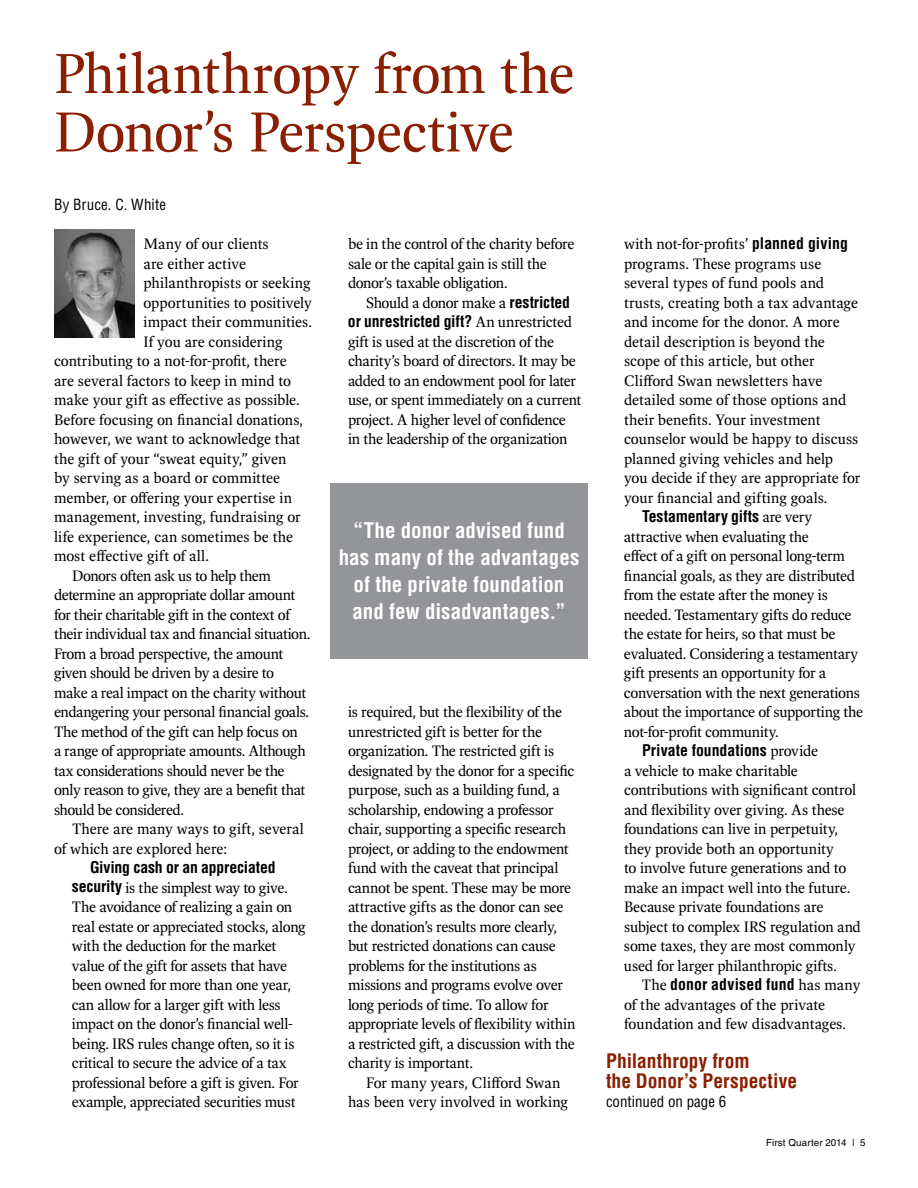
<style>
.page{position:relative;width:918px;height:1188px;background:#fff}
.page>*{position:absolute;margin:0;border:0;box-sizing:border-box;transform-origin:0 0}
.t1{font:61.5px/58.5px "Spinoza OT";letter-spacing:-.02em;color:#8a1f03}
.t2{font:700 condensed 21px/27px "Helvetica LT Std";color:#fff;text-align:center}
.t3{font:700 condensed 19.5px/19.5px "Helvetica LT Std";letter-spacing:.005em;color:#8a1f03}
.t4{font:16.5px/19.5px "Spinoza OT";letter-spacing:-.015em;color:#000}
.t5{font:16.5px "Spinoza OT";letter-spacing:-.035em;color:#000}
.t6{font:16.5px "Spinoza OT";letter-spacing:.01em;color:#000}
.t7{font:700 condensed 15.75px "Helvetica LT Std";letter-spacing:-.005em;color:#000}
.t8{font:condensed 15px "Helvetica LT Std";color:#000}
.t9{font:9.75px "Helvetica LT Std";letter-spacing:.015em;color:#000}
.s1{font-family:"Helvetica LT Std";font-weight:700;font-stretch:condensed;font-size:15.75px}
.s2{font-family:"Spinoza OT";font-weight:400;font-stretch:normal;font-size:16.5px}
</style>
<div class="page">
<img style="left:54px;top:230px;width:81px;height:108px">
<div style="left:330px;top:483px;width:258px;height:175px;background:#939598"></div>
<h1 class="t1" style="left:54px;top:45px;width:522px">Philanthropy from the<br>Donor’s Perspective</h1>
<p class="t8" style="left:54px;top:195px;width:114px">By Bruce. C. White</p>
<p class="t4" style="left:144px;top:234px;width:127px">Many of our clients</p>
<p class="t4" style="left:144px;top:254px;width:104px">are either active</p>
<p class="t4" style="left:144px;top:273px;width:169px">philanthropists or seeking</p>
<p class="t4" style="left:144px;top:293px;width:170px">opportunities to positively</p>
<p class="t4" style="left:144px;top:312px;width:170px">impact their communities.</p>
<p class="t4" style="left:144px;top:332px;width:141px">If you are considering</p>
<p class="t4" style="left:54px;top:351px;width:234px">contributing to a not-for-profit, there</p>
<p class="t4" style="left:54px;top:371px;width:239px">are several factors to keep in mind to</p>
<p class="t4" style="left:54px;top:390px;width:247px">make your gift as effective as possible.</p>
<p class="t4" style="left:54px;top:410px;width:251px">Before focusing on financial donations,</p>
<p class="t4" style="left:54px;top:429px;width:248px">however, we want to acknowledge that</p>
<p class="t4" style="left:54px;top:449px;width:234px">the gift of your “sweat equity,” given</p>
<p class="t4" style="left:54px;top:468px;width:228px">by serving as a board or committee</p>
<p class="t4" style="left:54px;top:488px;width:240px">member, or offering your expertise in</p>
<p class="t4" style="left:54px;top:507px;width:248px">management, investing, fundraising or</p>
<p class="t4" style="left:54px;top:527px;width:241px">life experience, can sometimes be the</p>
<p class="t6" style="left:54px;top:547px;width:157px">most effective gift of all.</p>
<p class="t5" style="left:72px;top:566px;width:201px">Donors often ask us to help them</p>
<p class="t5" style="left:54px;top:586px;width:243px">determine an appropriate dollar amount</p>
<p class="t4" style="left:54px;top:605px;width:237px">for their charitable gift in the context of</p>
<p class="t4" style="left:54px;top:624px;width:258px">their individual tax and financial situation.</p>
<p class="t4" style="left:54px;top:644px;width:231px">From a broad perspective, the amount</p>
<p class="t4" style="left:54px;top:663px;width:222px">given should be driven by a desire to</p>
<p class="t4" style="left:54px;top:683px;width:254px">make a real impact on the charity without</p>
<p class="t4" style="left:54px;top:702px;width:257px">endangering your personal financial goals.</p>
<p class="t4" style="left:54px;top:722px;width:245px">The method of the gift can help focus on</p>
<p class="t4" style="left:54px;top:741px;width:253px">a range of appropriate amounts. Although</p>
<p class="t5" style="left:54px;top:761px;width:232px">tax considerations should never be the</p>
<p class="t4" style="left:54px;top:780px;width:253px">only reason to give, they are a benefit that</p>
<p class="t5" style="left:54px;top:800px;width:132px">should be considered.</p>
<p class="t4" style="left:72px;top:819px;width:233px">There are many ways to gift, several</p>
<p class="t4" style="left:54px;top:839px;width:175px">of which are explored here:</p>
<p class="t7" style="left:90px;top:857px;width:187px">Giving cash or an appreciated</p>
<p class="t4" style="left:72px;top:878px;width:235px"><span class="s1">security</span> is the simplest way to give.<br>The avoidance of realizing a gain on real estate or appreciated stocks, along with the deduction for the market value of the gift for assets that have been owned for more than one year, can allow for a larger gift with less impact on the donor’s financial well&shy;being. IRS rules change often, so it is critical to secure the advice of a tax professional before a gift is given. For example, appreciated securities must</p>
<p class="t4" style="left:348px;top:234px;width:228px">be in the control of the charity before sale or the capital gain is still the donor’s taxable obligation.</p>
<p class="t4" style="left:366px;top:293px;width:206px">Should a donor make a <span class="s1">restricted</span></p>
<p class="t7" style="left:348px;top:311px;width:226px">or unrestricted gift? <span class="s2">An unrestricted</span></p>
<p class="t4" style="left:348px;top:332px;width:235px">gift is used at the discretion of the charity’s board of directors. It may be added to an endowment pool for later use, or spent immediately on a current project. A higher level of confidence in the leadership of the organization</p>
<p class="t2" style="left:339px;top:517px;width:242px">“The donor advised fund has many of the advantages of the private foundation and few disadvantages.”</p>
<p class="t4" style="left:348px;top:702px;width:229px">is required, but the flexibility of the unrestricted gift is better for the organization. The restricted gift is designated by the donor for a specific purpose, such as a building fund, a scholarship, endowing a professor chair, supporting a specific research project, or adding to the endowment fund with the caveat that principal cannot be spent. These may be more attractive gifts as the donor can see the donation’s results more clearly, but restricted donations can cause problems for the institutions as missions and programs evolve over long periods of time. To allow for appropriate levels of flexibility within a restricted gift, a discussion with the charity is important.</p>
<p class="t4" style="left:348px;top:1073px;width:222px;text-indent:18px">For many years, Clifford Swan has been very involved in working</p>
<p class="t4" style="left:624px;top:234px;width:238px">with not-for-profits’ <span class="s1">planned giving </span>programs. These programs use several types of fund pools and trusts, creating both a tax advantage and income for the donor. A more detail description is beyond the scope of this article, but other Clifford Swan newsletters have detailed some of those options and their benefits. Your investment counselor would be happy to discuss planned giving vehicles and help you decide if they are appropriate for your financial and gifting goals.</p>
<p class="t7" style="left:642px;top:506px;width:172px">Testamentary gifts <span class="s2">are very</span></p>
<p class="t4" style="left:624px;top:527px;width:241px">attractive when evaluating the<br>effect of a gift on personal long-term financial goals, as they are distributed from the estate after the money is needed. Testamentary gifts do reduce the estate for heirs, so that must be evaluated. Considering a testamentary gift presents an opportunity for a conversation with the next generations about the importance of supporting the not-for-profit community.</p>
<p class="t7" style="left:642px;top:740px;width:178px">Private foundations <span class="s2">provide</span></p>
<p class="t4" style="left:624px;top:761px;width:238px">a vehicle to make charitable contributions with significant control and flexibility over giving. As these foundations can live in perpetuity, they provide both an opportunity<br>to involve future generations and to make an impact well into the future.<br>Because private foundations are subject to complex IRS regulation and some taxes, they are most commonly used for larger philanthropic gifts.</p>
<p class="t7" style="left:642px;top:974px;width:220px"><span class="s2">The</span> donor advised fund <span class="s2">has many</span></p>
<p class="t4" style="left:624px;top:995px;width:224px">of the advantages of the private foundation and few disadvantages.</p>
<p class="t3" style="left:606px;top:1051px;width:193px">Philanthropy from<br>the Donor’s Perspective</p>
<p class="t8" style="left:606px;top:1092px;width:122px">continued on page 6</p>
<p class="t9" style="left:766px;top:1137px;width:101px">First Quarter 2014 | 5</p>
</div>
